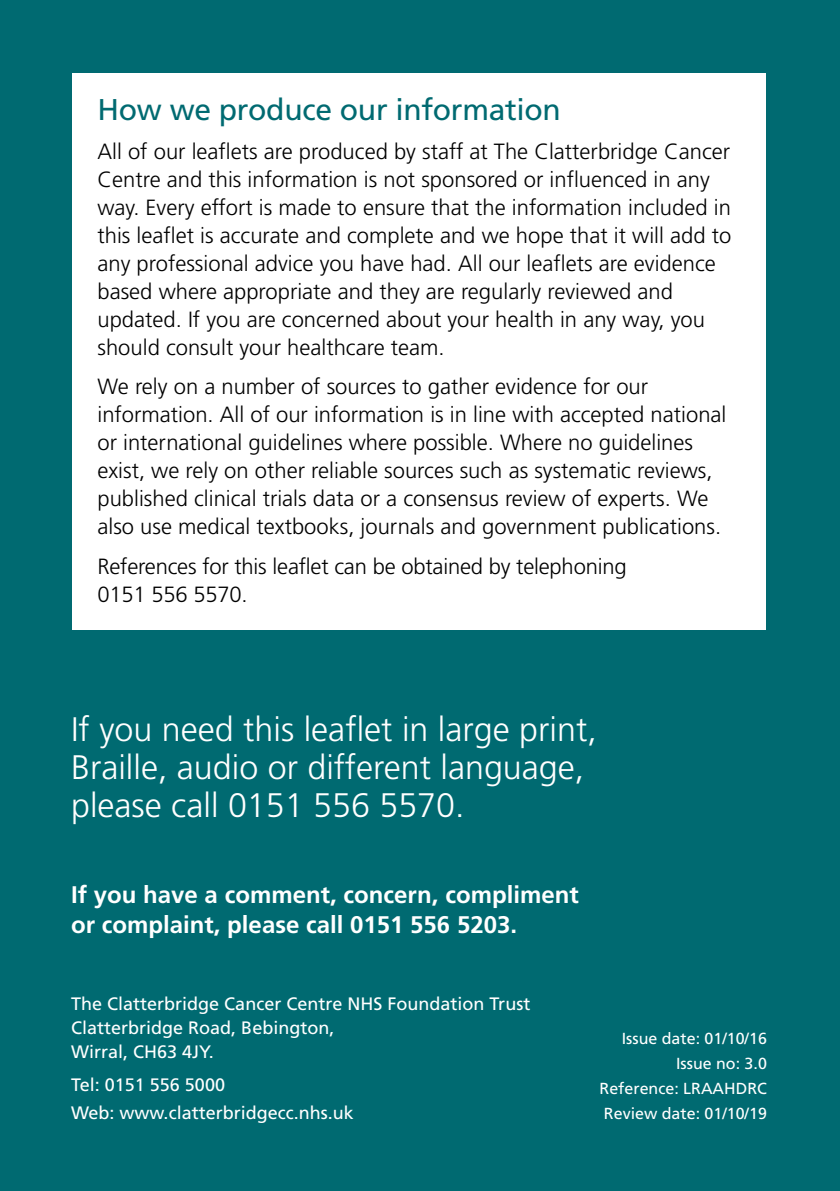
<style>
.page{position:relative;width:840px;height:1191px;background:#fff}
.page>*{position:absolute;margin:0;border:0;box-sizing:border-box;transform-origin:0 0}
.t1{font:300 34px/38px "Frutiger";color:#fff}
.t2{font:30px "Frutiger";letter-spacing:-.01em;color:#006a71}
.t3{font:700 24px/30px "Frutiger";color:#fff}
.t4{font:300 22px/28px "Frutiger";color:#000}
.t5{font:18px/24px "Frutiger";color:#fff}
.t6{font:16px/24.8px "Frutiger";color:#fff;text-align:right}
</style>
<div class="page">
<div style="left:0;top:0;width:839px;height:1191px;background:#006a71"></div>
<div style="left:72px;top:73px;width:693px;height:556px;background:#fff"></div>
<h2 class="t2" style="left:97px;top:91px;width:464px">How we produce our information</h2>
<p class="t4" style="left:97px;top:137px;width:635px">All of our leaflets are produced by staff at The Clatterbridge Cancer Centre and this information is not sponsored or influenced in any way. Every effort is made to ensure that the information included in this leaflet is accurate and complete and we hope that it will add to any professional advice you have had. All our leaflets are evidence based where appropriate and they are regularly reviewed and updated. If you are concerned about your health in any way, you should consult your healthcare team.</p>
<p class="t4" style="left:97px;top:373px;width:630px">We rely on a number of sources to gather evidence for our information. All of our information is in line with accepted national or international guidelines where possible. Where no guidelines exist, we rely on other reliable sources such as systematic reviews, published clinical trials data or a consensus review of experts. We also use medical textbooks, journals and government publications.</p>
<p class="t4" style="left:97px;top:552px;width:530px">References for this leaflet can be obtained by telephoning<br>0151 556 5570.</p>
<h1 class="t1" style="left:71px;top:710px;width:527px">If you need this leaflet in large print,<br>Braille, audio or different language, please call 0151 556 5570.</h1>
<p class="t3" style="left:71px;top:879px;width:509px">If you have a comment, concern, compliment or complaint, please call 0151 556 5203.</p>
<p class="t5" style="left:71px;top:991px;width:460px">The Clatterbridge Cancer Centre NHS Foundation Trust<br>Clatterbridge Road, Bebington,<br>Wirral, CH63 4JY.</p>
<p class="t5" style="left:71px;top:1071px;width:284px;line-height:27.2px">Tel: 0151 556 5000<br>Web: www.clatterbridgecc.nhs.uk</p>
<p class="t6" style="left:599px;top:1026px;width:169px">Issue date: 01/10/16<br>Issue no: 3.0<br>Reference: LRAAHDRC<br>Review date: 01/10/19</p>
</div>
